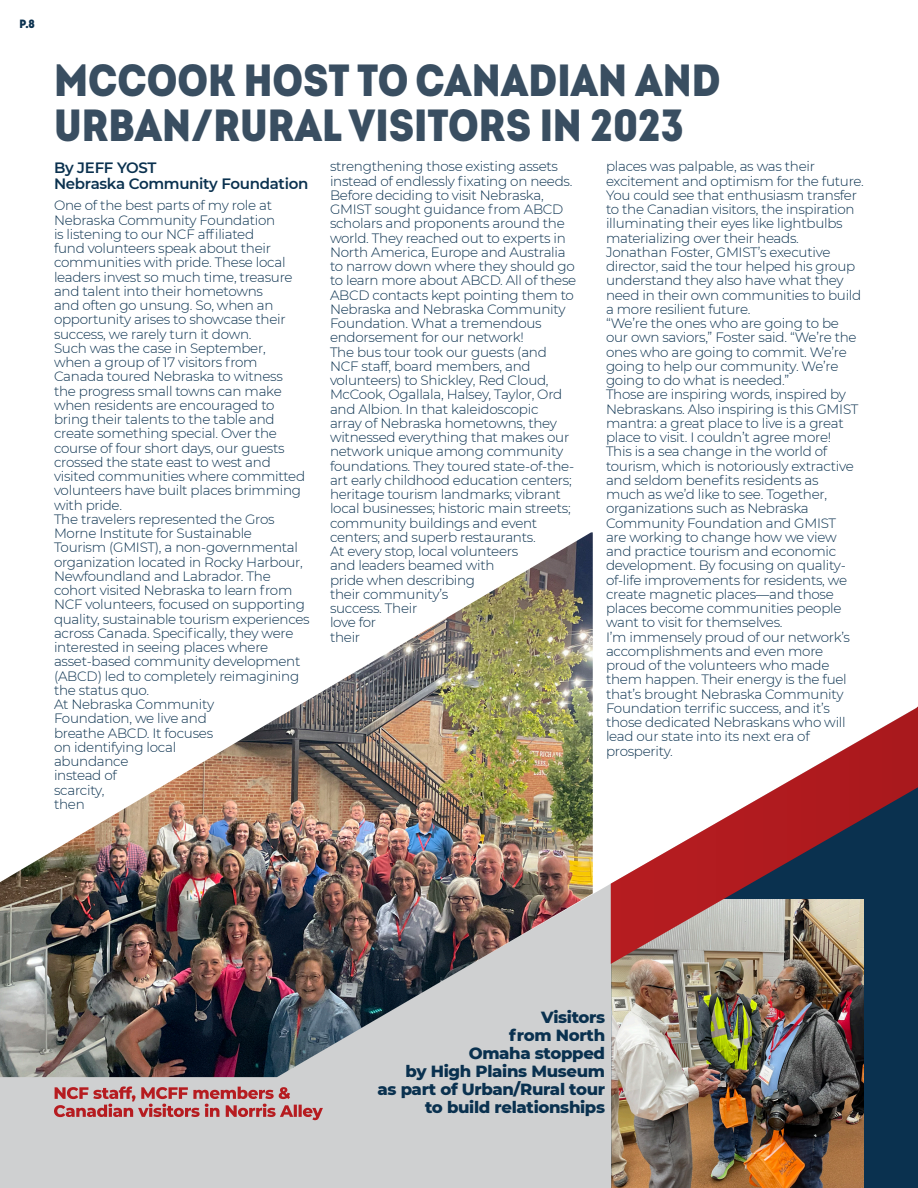
<style>
.page{position:relative;width:918px;height:1188px;background:#fff}
.page>*{position:absolute;margin:0;border:0;box-sizing:border-box;transform-origin:0 0}
.t1{font:45px/45px "Intro Demo Cond Black CAPS";color:#394e61}
.t2{font:800 16.5px/18px "Montserrat";letter-spacing:-.02em;color:#0a314f;text-align:right}
.t3{font:600 15px "Montserrat";letter-spacing:-.02em;color:#0a314f}
.t4{font:300 13.5px/14.2px "Montserrat";letter-spacing:-.02em;color:#0a314f}
.t5{font:12px "Intro Demo Cond Black CAPS";color:#0a314f}
</style>
<div class="page">
<div style="left:318px;top:883px;width:293px;height:305px;background:#cfd0d1"></div>
<div style="left:864px;top:964px;width:54px;height:224px;background:#0a314f"></div>
<img style="left:611px;top:964px;width:253px;height:224px">
<svg style="left:611px;top:707px;width:307px;height:257px"></svg>
<div style="left:0;top:1056px;width:318px;height:132px;background:#cfd0d1"></div>
<img style="left:0;top:532px;width:593px;height:545px">
<svg style="left:54px;top:1086px;width:269px;height:34px"></svg>
<p class="t5" style="left:19px;top:16px;width:17px">P.8</p>
<p class="t1" style="left:54px;top:58px;width:637px;text-indent:303px">TO CANADIAN AND<br>URBAN/RURAL VISITO</p>
<p class="t1" style="left:54px;top:58px;width:123px">MCCOOK</p>
<p class="t1" style="left:244px;top:58px;width:55px">HOST</p>
<p class="t1" style="left:479px;top:103px;width:206px">RS IN 2023</p>
<p class="t3" style="left:54px;top:157px;width:104px">By JEFF YOST</p>
<p class="t3" style="left:54px;top:173px;width:256px">Nebraska Community Foundation</p>
<p class="t4" style="left:54px;top:198px;width:240px">One of the best parts of my role at Nebraska Community Foundation<br>is listening to our NCF affiliated<br>fund volunteers speak about their communities with pride. These local leaders invest so much time, treasure and talent into their hometowns<br>and often go unsung. So, when an opportunity arises to showcase their success, we rarely turn it down.</p>
<p class="t4" style="left:54px;top:340px;width:253px">Such was the case in September, when a group of 17 visitors from<br>Canada toured Nebraska to witness the progress small towns can make when residents are encouraged to bring their talents to the table and create something special. Over the course of four short days, our guests crossed the state east to west and visited communities where committed volunteers have built places brimming with pride.</p>
<p class="t4" style="left:54px;top:511px;width:257px">The travelers represented the Gros Morne Institute for Sustainable<br>Tourism (GMIST), a non-governmental organization located in Rocky Harbour, Newfoundland and Labrador. The cohort visited Nebraska to learn from NCF volunteers, focused on supporting quality, sustainable tourism experiences across Canada. Specifically, they were interested in seeing places where asset-based community development (ABCD) led to completely reimagining the status quo.</p>
<p class="t4" style="left:54px;top:697px;width:162px">At Nebraska Community<br>Foundation, we live and breathe ABCD. It focuses on identifying local abundance<br>instead of<br>scarcity,<br>then</p>
<p class="t4" style="left:330px;top:159px;width:244px">strengthening those existing assets instead of endlessly fixating on needs.</p>
<p class="t4" style="left:330px;top:187px;width:248px">Before deciding to visit Nebraska, GMIST sought guidance from ABCD scholars and proponents around the world. They reached out to experts in North America, Europe and Australia to narrow down where they should go to learn more about ABCD. All of these ABCD contacts kept pointing them to Nebraska and Nebraska Community Foundation. What a tremendous endorsement for our network!</p>
<p class="t4" style="left:330px;top:344px;width:246px">The bus tour took our guests (and<br>NCF staff, board members, and volunteers) to Shickley, Red Cloud,<br>McCook, Ogallala, Halsey, Taylor, Ord and Albion. In that kaleidoscopic<br>array of Nebraska hometowns, they witnessed everything that makes our network unique among community foundations. They toured state-of-the&shy;art early childhood education centers; heritage tourism landmarks; vibrant local businesses; historic main streets; community buildings and event centers; and superb restaurants.<br>At every stop, local volunteers<br>and leaders beamed with<br>pride when describing<br>their community’s<br>success. Their<br>love for<br>their</p>
<p class="t4" style="left:606px;top:159px;width:260px">places was palpable, as was their excitement and optimism for the future.<br>You could see that enthusiasm transfer to the Canadian visitors, the inspiration illuminating their eyes like lightbulbs materializing over their heads.</p>
<p class="t4" style="left:606px;top:244px;width:257px">Jonathan Foster, GMIST’s executive director, said the tour helped his group understand they also have what they need in their own communities to build a more resilient future.</p>
<p class="t4" style="left:606px;top:316px;width:252px">“We’re the ones who are going to be our own saviors,” Foster said. “We’re the ones who are going to commit. We’re going to help our community. We’re going to do what is needed.”</p>
<p class="t4" style="left:606px;top:387px;width:254px">Those are inspiring words, inspired by Nebraskans. Also inspiring is this GMIST mantra: a great place to live is a great place to visit. I couldn’t agree more!<br>This is a sea change in the world of tourism, which is notoriously extractive and seldom benefits residents as much as we’d like to see. Together, organizations such as Nebraska Community Foundation and GMIST are working to change how we view and practice tourism and economic development. By focusing on quality&shy;of-life improvements for residents, we create magnetic places—and those places become communities people want to visit for themselves.</p>
<p class="t4" style="left:606px;top:629px;width:246px">I’m immensely proud of our network’s accomplishments and even more proud of the volunteers who made them happen. Their energy is the fuel that’s brought Nebraska Community<br>Foundation terrific success, and it’s those dedicated Nebraskans who will lead our state into its next era of prosperity.</p>
<p class="t2" style="left:541px;top:1007px;width:66px">Visitors</p>
<p class="t2" style="left:377px;top:1025px;width:229px">from North<br>Omaha stopped<br>by High Plains Museum<br>as part of Urban/Rural tour to build relationships</p>
</div>
